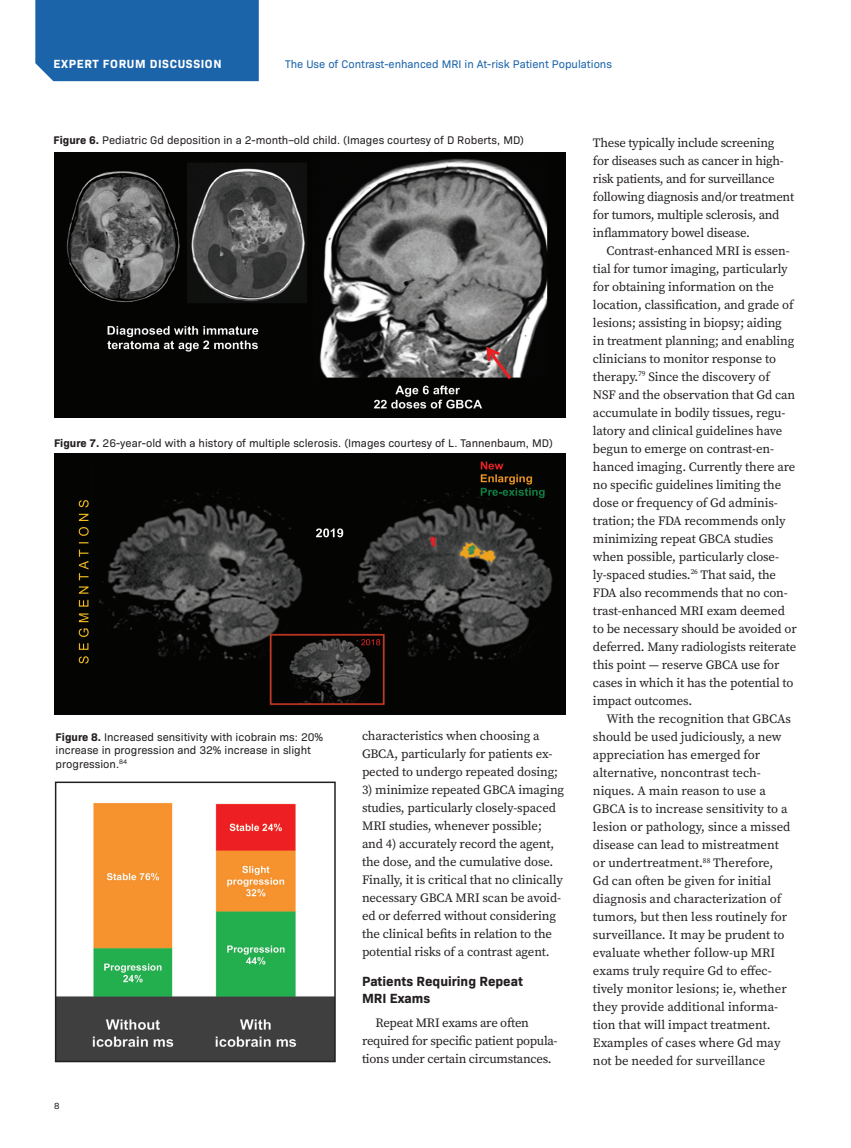
<style>
.page{position:relative;width:851px;height:1148px;background:#fff}
.page>*{position:absolute;margin:0;border:0;box-sizing:border-box;transform-origin:0 0}
.Sub-Heading{font:700 13.5px/16.5px "Bio Sans";color:#231f20}
.Body{font:12.75px/18px "Source Serif Pro";letter-spacing:-.01em;color:#231f20}
.t1{font:700 12px "Bio Sans";letter-spacing:.05em;color:#fff}
.Figure{font:11.25px/13.5px "Bio Sans";color:#231f20}
.t2{font:11.25px "Bio Sans";color:#1b64aa}
.t3{font:9px "Bio Sans";color:#231f20}
.s1{font-weight:700}
</style>
<div class="page">
<div style="left:35px;top:0;width:224px;height:81px;background:#1b64aa"></div>
<img style="left:55px;top:153px;width:511px;height:264px">
<img style="left:54px;top:454px;width:511px;height:260px">
<img style="left:58px;top:802px;width:275px;height:257px">
<div style="left:55px;top:781px;width:281px;height:281px;border:2px solid #231f20"></div>
<p class="t1" style="left:54px;top:54px;width:169px">EXPERT FORUM DISCUSSION</p>
<p class="t2" style="left:285px;top:56px;width:328px">The Use of Contrast-enhanced MRI in At-risk Patient Populations</p>
<p class="Figure" style="left:54px;top:133px;width:472px"><span class="s1">Figure 6.</span> Pediatric Gd deposition in a 2-month–old child. (Images courtesy of D Roberts, MD)</p>
<p class="Figure" style="left:54px;top:435px;width:500px"><span class="s1">Figure 7.</span> 26-year-old with a history of multiple sclerosis. (Images courtesy of L. Tannenbaum, MD)</p>
<p class="Figure" style="left:56px;top:729px;width:269px"><span class="s1">Figure 8.</span> Increased sensitivity with icobrain ms: 20% increase in progression and 32% increase in slight progression.<sup>84</sup></p>
<p class="t3" style="left:54px;top:1099px;width:7px">8</p>
<p class="Body" style="left:362px;top:726px;width:198px">characteristics when choosing a<br>GBCA, particularly for patients ex&shy;pected to undergo repeated dosing;</p>
<p class="Body" style="left:362px;top:780px;width:204px">3) minimize repeated GBCA imaging studies, particularly closely-spaced MRI studies, whenever possible; and 4) accurately record the agent, the dose, and the cumulative dose.<br>Finally, it is critical that no clinically necessary GBCA MRI scan be avoid&shy;ed or deferred without considering the clinical befits in relation to the potential risks of a contrast agent.</p>
<p class="Sub-Heading" style="left:362px;top:972px;width:162px">Patients Requiring Repeat<br>MRI Exams</p>
<p class="Body" style="left:362px;top:1014px;width:197px;text-indent:14px">Repeat MRI exams are often required for specific patient popula&shy;tions under certain circumstances.</p>
<p class="Body" style="left:593px;top:133px;width:203px">These typically include screening<br>for diseases such as cancer in high&shy;risk patients, and for surveillance following diagnosis and/or treatment for tumors, multiple sclerosis, and inflammatory bowel disease.</p>
<p class="Body" style="left:593px;top:241px;width:205px;text-indent:14px">Contrast-enhanced MRI is essen&shy;tial for tumor imaging, particularly for obtaining information on the location, classification, and grade of lesions; assisting in biopsy; aiding<br>in treatment planning; and enabling clinicians to monitor response to therapy.<sup>79</sup> Since the discovery of<br>NSF and the observation that Gd can accumulate in bodily tissues, regu&shy;latory and clinical guidelines have begun to emerge on contrast-en&shy;hanced imaging. Currently there are no specific guidelines limiting the dose or frequency of Gd adminis&shy;tration; the FDA recommends only minimizing repeat GBCA studies when possible, particularly close&shy;ly-spaced studies.<sup>26</sup> That said, the FDA also recommends that no con&shy;trast-enhanced MRI exam deemed to be necessary should be avoided or deferred. Many radiologists reiterate this point — reserve GBCA use for cases in which it has the potential to impact outcomes.</p>
<p class="Body" style="left:593px;top:709px;width:200px;text-indent:14px">With the recognition that GBCAs should be used judiciously, a new appreciation has emerged for alternative, noncontrast tech&shy;niques. A main reason to use a<br>GBCA is to increase sensitivity to a lesion or pathology, since a missed disease can lead to mistreatment or undertreatment.<sup>88</sup> Therefore,<br>Gd can often be given for initial diagnosis and characterization of tumors, but then less routinely for surveillance. It may be prudent to evaluate whether follow-up MRI exams truly require Gd to effec&shy;tively monitor lesions; ie, whether they provide additional informa&shy;tion that will impact treatment.<br>Examples of cases where Gd may not be needed for surveillance</p>
</div>
